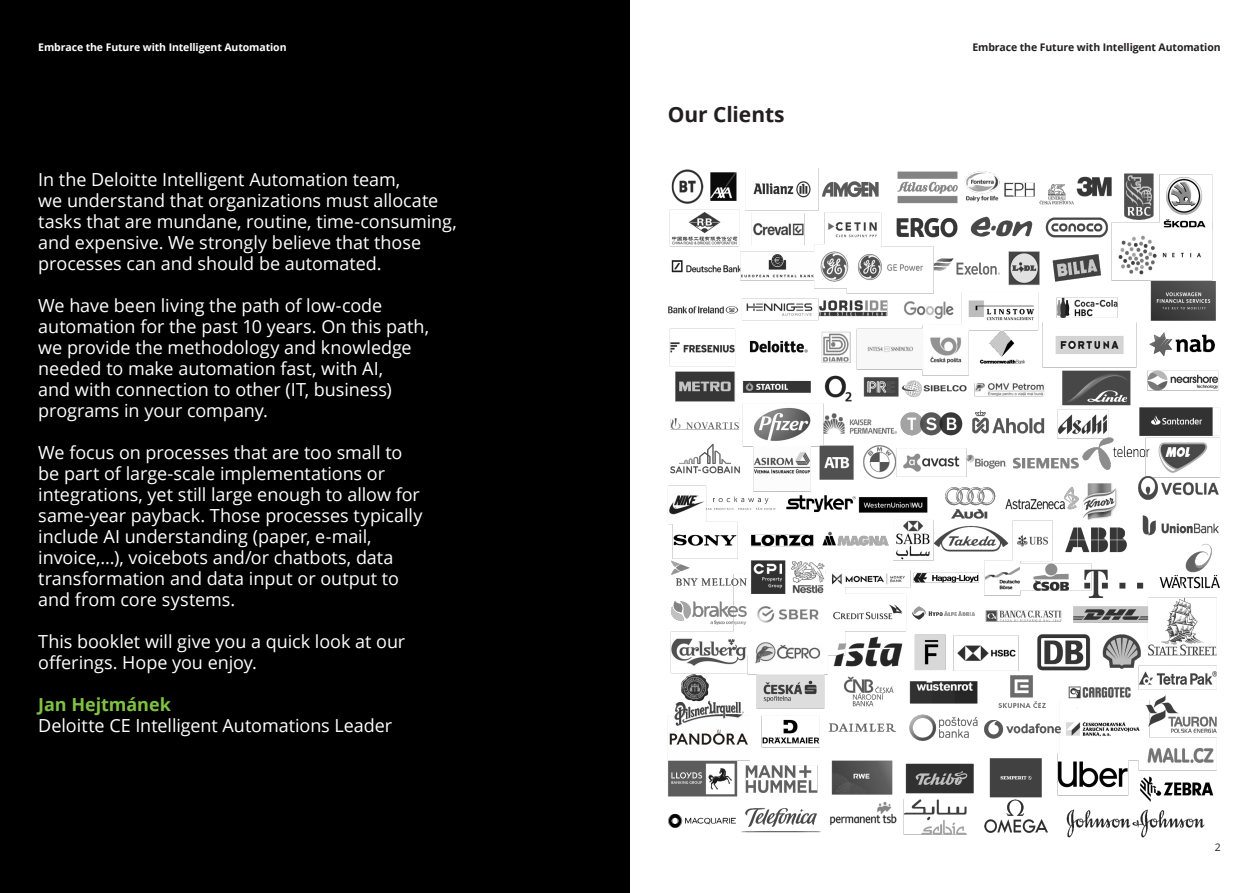
<style>
.page{position:relative;width:1259px;height:893px;background:#fff}
.page>*{position:absolute;margin:0;border:0;box-sizing:border-box;transform-origin:0 0}
.Story_heading_bold{font:700 21px "Open Sans";letter-spacing:-.005em;color:#231f20}
.t1{font:18px/21px "Open Sans";letter-spacing:-.005em;color:#fff}
.t2{font:700 18px "Open Sans";letter-spacing:-.005em;color:#7fc241}
.Brochure_title___Lef{font:700 10.5px "Open Sans";letter-spacing:-.01em;color:#fff}
.Brochure_title___Lef-2{font:700 10.5px "Open Sans";letter-spacing:-.01em;color:#231f20}
.t3{font:10.5px "Open Sans";color:#231f20}
</style>
<div class="page">
<div style="left:0;top:0;width:629px;height:893px;background:#000"></div>
<img style="left:668px;top:168px;width:552px;height:670px">
<p class="Brochure_title___Lef" style="left:38px;top:40px;width:250px">Embrace the Future with Intelligent Automation</p>
<p class="Brochure_title___Lef-2" style="left:972px;top:40px;width:250px">Embrace the Future with Intelligent Automation</p>
<p class="t1" style="left:38px;top:169px;width:420px">In the Deloitte Intelligent Automation team,<br>we understand that organizations must allocate tasks that are mundane, routine, time-consuming, and expensive. We strongly believe that those processes can and should be automated.</p>
<p class="t1" style="left:38px;top:295px;width:392px">We have been living the path of low-code automation for the past 10 years. On this path,</p>
<p class="t1" style="left:38px;top:337px;width:375px">we provide the methodology and knowledge</p>
<p class="t1" style="left:38px;top:358px;width:346px">needed to make automation fast, with AI,</p>
<p class="t1" style="left:38px;top:379px;width:355px">and with connection to other (IT, business) programs in your company.</p>
<p class="t1" style="left:38px;top:442px;width:386px">We focus on processes that are too small to be part of large-scale implementations or integrations, yet still large enough to allow for same-year payback. Those processes typically include AI understanding (paper, e-mail, invoice,…), voicebots and/or chatbots, data transformation and data input or output to and from core systems.</p>
<p class="t1" style="left:38px;top:631px;width:368px">This booklet will give you a quick look at our offerings. Hope you enjoy.</p>
<p class="t2" style="left:38px;top:692px;width:134px">Jan Hejtmánek</p>
<p class="t1" style="left:38px;top:715px;width:355px">Deloitte CE Intelligent Automations Leader</p>
<p class="Story_heading_bold" style="left:668px;top:100px;width:118px">Our Clients</p>
<p class="t3" style="left:1214px;top:840px;width:8px">2</p>
</div>
